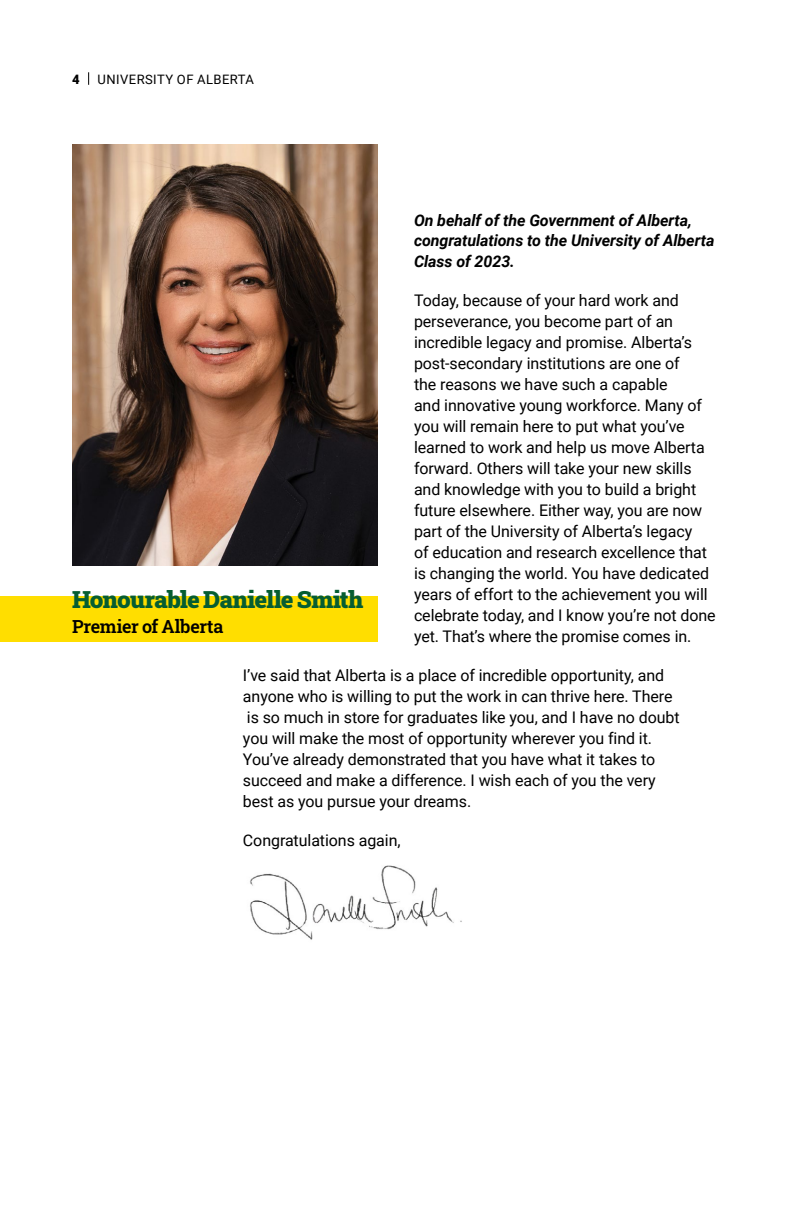
<style>
.page{position:relative;width:792px;height:1224px;background:#fff}
.page>*{position:absolute;margin:0;border:0;box-sizing:border-box;transform-origin:0 0}
.t1{font:900 24px "Roboto Slab";letter-spacing:-.035em;color:#055d32}
.t2{font:600 18px "Roboto Slab";letter-spacing:-.015em;color:#000}
.t3{font:16px/21px "Roboto";letter-spacing:-.005em;color:#000}
.t4{font:italic 700 16px/20.4px "Roboto";letter-spacing:-.005em;color:#000}
.t5{font:13px "Roboto";letter-spacing:.035em;color:#000}
.t6{font:900 13px "Roboto";color:#000}
</style>
<div class="page">
<div style="left:0;top:597px;width:378px;height:45px;background:#ffde00"></div>
<img style="left:72px;top:144px;width:306px;height:422px">
<img style="left:250px;top:865px;width:212px;height:75px">
<svg style="left:88px;top:72px;width:1px;height:13px"></svg>
<p class="t6" style="left:72px;top:70px;width:9px">4</p>
<p class="t5" style="left:98px;top:70px;width:158px">UNIVERSITY OF ALBERTA</p>
<p class="t4" style="left:414px;top:210px;width:302px">On behalf of the Government of Alberta, congratulations to the University of Alberta<br>Class of 2023.</p>
<p class="t3" style="left:414px;top:289px;width:303px">Today, because of your hard work and perseverance, you become part of an incredible legacy and promise. Alberta’s post-secondary institutions are one of<br>the reasons we have such a capable<br>and innovative young workforce. Many of you will remain here to put what you’ve learned to work and help us move Alberta forward. Others will take your new skills and knowledge with you to build a bright future elsewhere. Either way, you are now part of the University of Alberta’s legacy<br>of education and research excellence that is changing the world. You have dedicated years of effort to the achievement you will celebrate today, and I know you’re not done yet. That’s where the promise comes in.</p>
<p class="t3" style="left:243px;top:664px;width:438px">I’ve said that Alberta is a place of incredible opportunity, and anyone who is willing to put the work in can thrive here. There is so much in store for graduates like you, and I have no doubt you will make the most of opportunity wherever you find it.<br>You’ve already demonstrated that you have what it takes to succeed and make a difference. I wish each of you the very best as you pursue your dreams.</p>
<p class="t3" style="left:243px;top:829px;width:159px">Congratulations again,</p>
<h1 class="t1" style="left:72px;top:583px;width:293px">Honourable Danielle Smith</h1>
<p class="t2" style="left:72px;top:614px;width:153px">Premier of Alberta</p>
</div>
